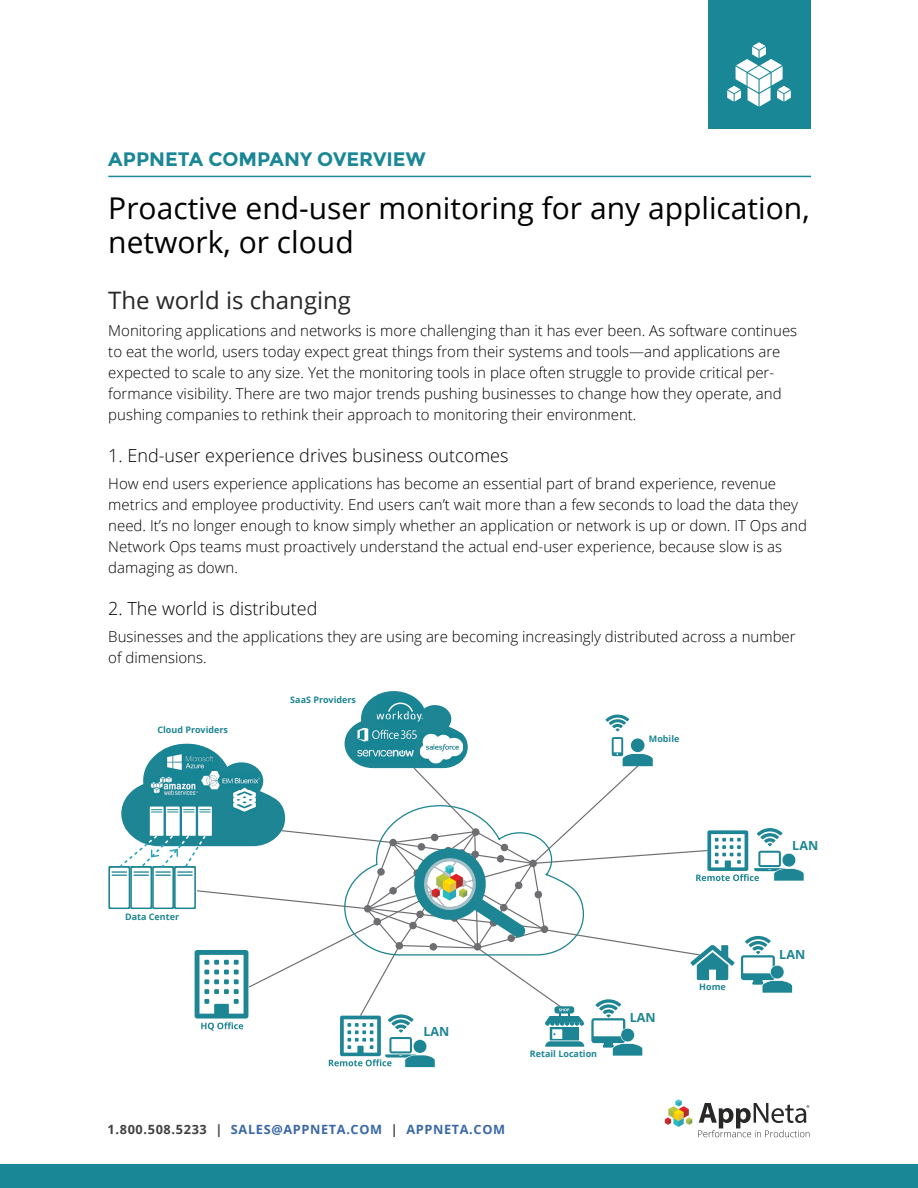
<style>
.page{position:relative;width:918px;height:1188px;background:#fff}
.page>*{position:absolute;margin:0;border:0;box-sizing:border-box;transform-origin:0 0}
.t1{font:30px/34.5px "Open Sans";color:#000}
.t2{font:24px "Open Sans";color:#292829}
.t3{font:700 19.5px "Montserrat";color:#1a8796}
.t4{font:300 18px "Open Sans";color:#000}
.t5{font:300 15px/21px "Open Sans";color:#000}
.t6{font:700 12.75px "Open Sans";letter-spacing:.05em;color:#3a68a5}
.t7{font:700 12.6px "Open Sans";color:#1d8593}
.t8{font:700 9px "Open Sans";color:#1d8593}
.s1{color:#414042}
</style>
<div class="page">
<div style="left:0;top:1164px;width:918px;height:24px;background:#1a8796"></div>
<hr style="left:108px;top:176px;width:703px;height:1px;background:#1a8796">
<div style="left:708px;top:0;width:103px;height:129px;background:#1a8796"></div>
<svg style="left:727px;top:42px;width:64px;height:65px"></svg>
<svg style="left:698px;top:1103px;width:112px;height:34px"></svg>
<svg style="left:665px;top:1099px;width:27px;height:28px"></svg>
<div style="left:108px;top:866px;width:22px;height:43px;background:#1d8593"></div>
<div style="left:110px;top:868px;width:19px;height:40px;background:#fff"></div>
<svg style="left:112px;top:691px;width:692px;height:377px"></svg>
<h3 class="t3" style="left:108px;top:148px;width:319px">APPNETA COMPANY OVERVIEW</h3>
<h1 class="t1" style="left:108px;top:190px;width:703px">Proactive end-user monitoring for any application, network, or cloud</h1>
<h2 class="t2" style="left:108px;top:284px;width:244px">The world is changing</h2>
<p class="t5" style="left:108px;top:320px;width:690px">Monitoring applications and networks is more challenging than it has ever been. As software continues to eat the world, users today expect great things from their systems and tools—and applications are expected to scale to any size. Yet the monitoring tools in place often struggle to provide critical per&shy;formance visibility. There are two major trends pushing businesses to change how they operate, and pushing companies to rethink their approach to monitoring their environment.</p>
<p class="t4" style="left:108px;top:443px;width:402px">1. End-user experience drives business outcomes</p>
<p class="t5" style="left:108px;top:473px;width:700px">How end users experience applications has become an essential part of brand experience, revenue metrics and employee productivity. End users can’t wait more than a few seconds to load the data they need. It’s no longer enough to know simply whether an application or network is up or down. IT Ops and Network Ops teams must proactively understand the actual end-user experience, because slow is as damaging as down.</p>
<p class="t4" style="left:108px;top:596px;width:211px">2. The world is distributed</p>
<p class="t5" style="left:108px;top:626px;width:689px">Businesses and the applications they are using are becoming increasingly distributed across a number of dimensions.</p>
<p class="t8" style="left:157px;top:723px;width:72px">Cloud Providers</p>
<p class="t8" style="left:290px;top:693px;width:67px">SaaS Providers</p>
<p class="t8" style="left:649px;top:732px;width:32px">Mobile</p>
<p class="t8" style="left:125px;top:911px;width:55px">Data Center</p>
<p class="t7" style="left:423px;top:1023px;width:27px">LAN</p>
<p class="t8" style="left:530px;top:1047px;width:69px">Retail Location</p>
<p class="t6" style="left:108px;top:1120px;width:399px"><span class="s1">1.800.508.5233 |</span> SALES@APPNETA.COM <span class="s1">|</span> APPNETA.COM</p>
<p class="t7" style="left:630px;top:1008px;width:27px">LAN</p>
<p class="t8" style="left:699px;top:980px;width:28px">Home</p>
<p class="t7" style="left:792px;top:836px;width:27px">LAN</p>
<p class="t7" style="left:779px;top:945px;width:27px">LAN</p>
</div>
